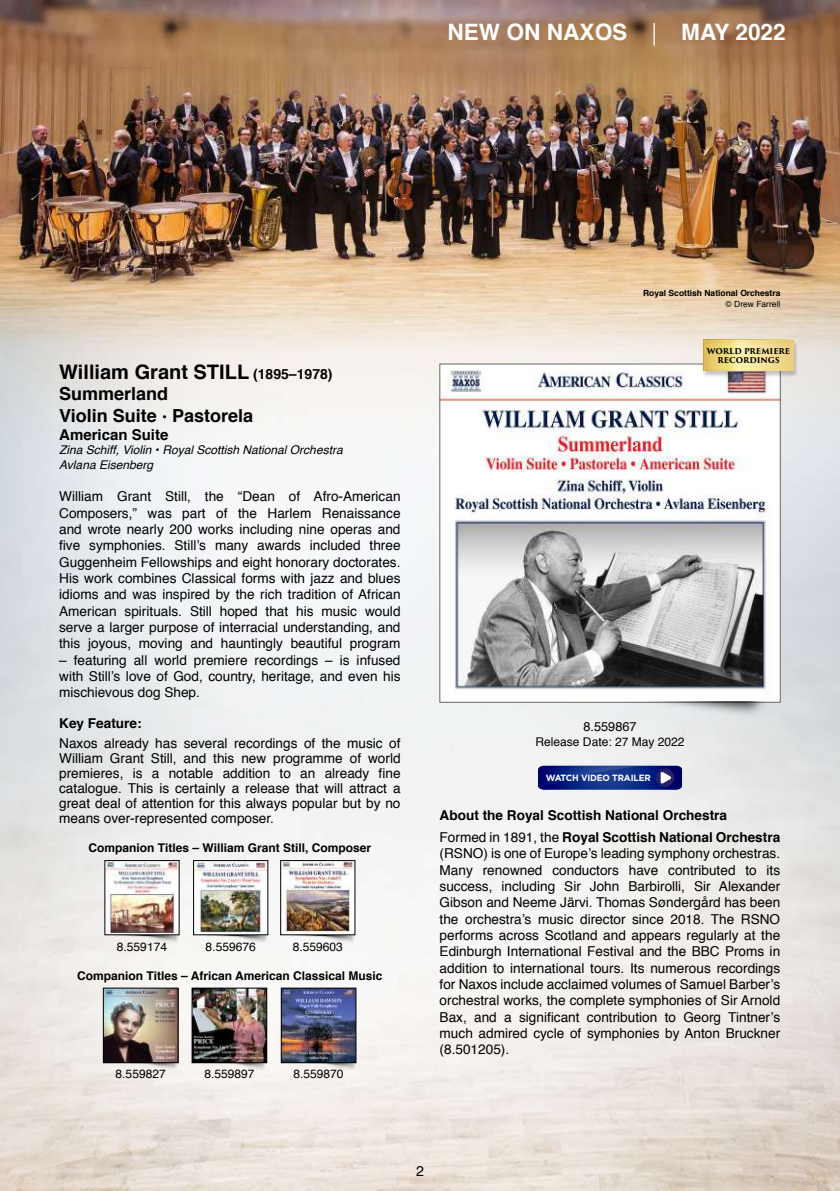
<style>
.page{position:relative;width:840px;height:1191px;background:#fff}
.page>*{position:absolute;margin:0;border:0;box-sizing:border-box;transform-origin:0 0}
.t1{font:700 22.6px "Helvetica";color:#fff}
.t2{font:700 20px "Helvetica";color:#000}
.t3{font:700 18px/21.6px "Helvetica";color:#000}
.t4{font:700 15px "Helvetica";color:#000}
.t5{font:14.2px "Helvetica";color:#000}
.t6{font:13.6px/16.4px "Helvetica";color:#000;text-align:justify}
.t7{font:700 13.6px/22px "Helvetica";color:#000}
.t8{font:12.6px "Helvetica";color:#000}
.t9{font:700 12px "Helvetica";color:#000}
.t10{font:12px "Helvetica";color:#000}
.t11{font:italic 12px/14.4px "Helvetica";color:#000}
.t12{font:700 9px "Gotham";letter-spacing:-.02em;color:#fff}
.t13{font:700 8.4px "Helvetica";color:#000}
.t14{font:8.4px "Helvetica";color:#000}
.t15{font:700 7.8px/8.6px "Trajan Pro 3";letter-spacing:-.005em;color:#000;text-align:center}
.s1{font-weight:300}
.s2{font-size:14px}
.s3{font-weight:400}
</style>
<div class="page">
<img style="left:0;top:0;width:839px;height:1191px">
<img style="left:441px;top:366px;width:337px;height:334px">
<img style="left:613px;top:701px;width:166px;height:18px">
<svg style="left:537px;top:765px;width:144px;height:24px;background:#1a3188"></svg>
<img style="left:281px;top:1063px;width:75px;height:8px">
<img style="left:103px;top:990px;width:75px;height:81px">
<img style="left:280px;top:862px;width:75px;height:82px">
<div style="left:280px;top:860px;width:75px;height:75px;border:1px solid #000"></div>
<img style="left:105px;top:862px;width:74px;height:82px">
<div style="left:702px;top:340px;width:96px;height:37px;background:#000;opacity:.23"></div>
<img style="left:703px;top:340px;width:90px;height:31px">
<img style="left:193px;top:862px;width:75px;height:82px">
<div style="left:193px;top:860px;width:75px;height:75px;border:1px solid #000"></div>
<div style="left:103px;top:988px;width:75px;height:75px;border:1px solid #000"></div>
<img style="left:283px;top:990px;width:71px;height:71px">
<div style="left:281px;top:988px;width:75px;height:75px;border:1px solid #000"></div>
<img style="left:192px;top:990px;width:74px;height:81px">
<div style="left:192px;top:988px;width:75px;height:75px;border:1px solid #000"></div>
<h1 class="t1" style="left:447px;top:14px;width:339px">NEW ON NAXOS <span class="s1">|</span> MAY 2022</h1>
<h2 class="t2" style="left:59px;top:355px;width:275px">William Grant STILL <span class="s2">(1895–1978)</span></h2>
<h3 class="t3" style="left:59px;top:383px;width:195px">Summerland<br>Violin Suite · Pastorela</h3>
<p class="t4" style="left:59px;top:422px;width:111px">American Suite</p>
<p class="t11" style="left:59px;top:443px;width:285px">Zina Schiff, Violin • Royal Scottish National Orchestra<br>Avlana Eisenberg</p>
<p class="t6" style="left:59px;top:489px;width:343px">William Grant Still, the “Dean of Afro-American Composers,” was part of the Harlem Renaissance and wrote nearly 200 works including nine operas and five symphonies. Still’s many awards included three Guggenheim Fellowships and eight honorary doctorates.<br>His work combines Classical forms with jazz and blues idioms and was inspired by the rich tradition of African American spirituals. Still hoped that his music would serve a larger purpose of interracial understanding, and this joyous, moving and hauntingly beautiful program</p>
<p class="t6" style="left:59px;top:652px;width:343px">– featuring all world premiere recordings – is infused with Still’s love of God, country, heritage, and even his mischievous dog Shep.</p>
<p class="t7" style="left:59px;top:712px;width:84px">Key Feature:</p>
<p class="t6" style="left:59px;top:736px;width:343px;line-height:15px">Naxos already has several recordings of the music of William Grant Still, and this new programme of world premieres, is a notable addition to an already fine catalogue. This is certainly a release that will attract a great deal of attention for this always popular but by no means over-represented composer.</p>
<p class="t9" style="left:88px;top:838px;width:284px">Companion Titles – William Grant Still, Composer</p>
<p class="t10" style="left:117px;top:937px;width:52px">8.559174</p>
<p class="t10" style="left:205px;top:937px;width:52px">8.559676</p>
<p class="t10" style="left:292px;top:937px;width:52px">8.559603</p>
<p class="t9" style="left:77px;top:966px;width:306px">Companion Titles – African American Classical Music</p>
<p class="t10" style="left:116px;top:1065px;width:52px">8.559827</p>
<p class="t10" style="left:204px;top:1065px;width:52px">8.559897</p>
<p class="t10" style="left:293px;top:1065px;width:52px">8.559870</p>
<p class="t13" style="left:642px;top:287px;width:139px">Royal Scottish National Orchestra</p>
<p class="t14" style="left:725px;top:297px;width:56px">© Drew Farrell</p>
<p class="t15" style="left:706px;top:347px;width:85px">WORLD PREMIERE<br>RECORDINGS</p>
<p class="t8" style="left:583px;top:717px;width:54px">8.559867</p>
<p class="t10" style="left:535px;top:732px;width:150px">Release Date: 27 May 2022</p>
<p class="t12" style="left:545px;top:772px;width:106px">WATCH VIDEO TRAILER</p>
<p class="t7" style="left:439px;top:804px;width:342px">About the Royal Scottish National Orchestra<br><span class="s3">Formed in 1891, the</span> Royal Scottish National Orchestra</p>
<p class="t6" style="left:439px;top:845px;width:342px">(RSNO) is one of Europe’s leading symphony orchestras.<br>Many renowned conductors have contributed to its success, including Sir John Barbirolli, Sir Alexander Gibson and Neeme Järvi. Thomas Søndergård has been the orchestra’s music director since 2018. The RSNO performs across Scotland and appears regularly at the Edinburgh International Festival and the BBC Proms in addition to international tours. Its numerous recordings for Naxos include acclaimed volumes of Samuel Barber’s orchestral works, the complete symphonies of Sir Arnold Bax, and a significant contribution to Georg Tintner’s much admired cycle of symphonies by Anton Bruckner (8.501205).</p>
<p class="t5" style="left:416px;top:1160px;width:9px">2</p>
</div>
